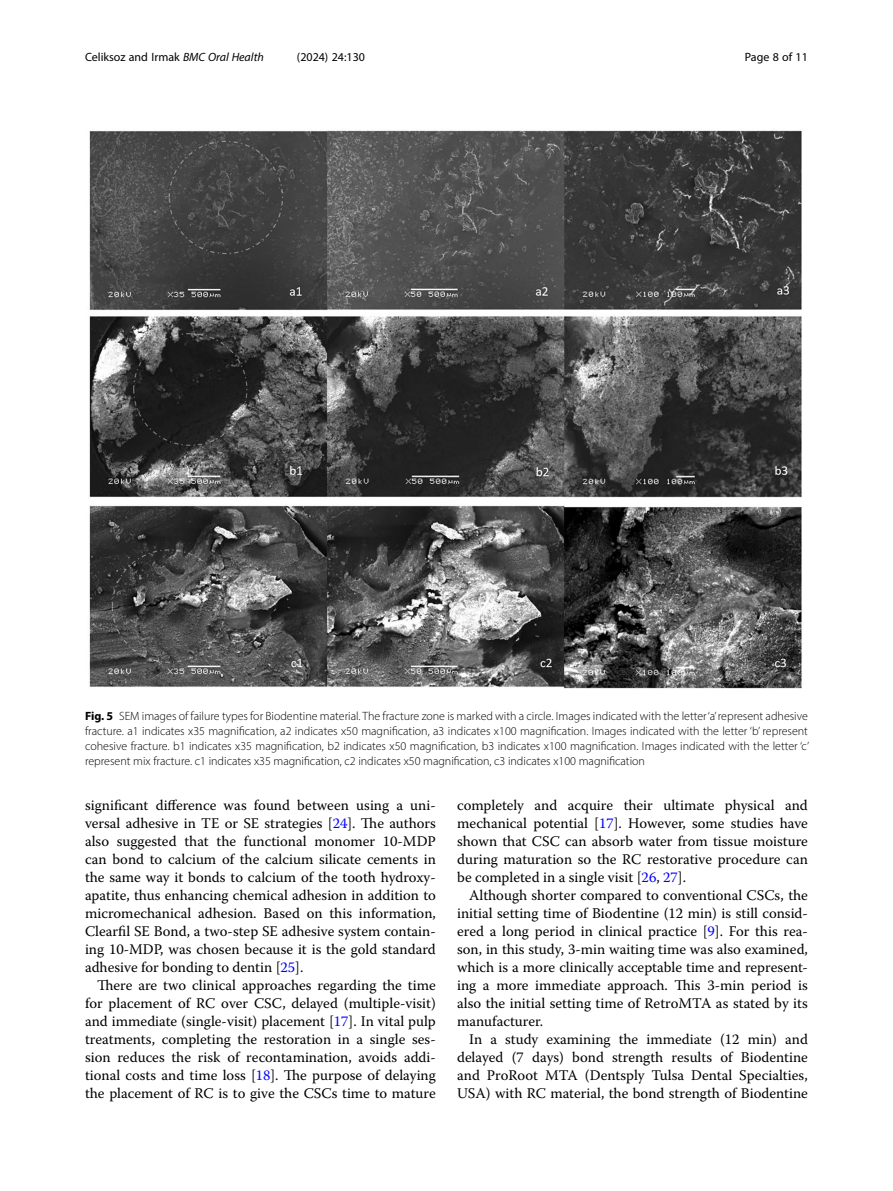
<style>
.page{position:relative;width:893px;height:1191px;background:#fff}
.page>*{position:absolute;margin:0;border:0;box-sizing:border-box;transform-origin:0 0}
.Body_Text_Indent{font:14.7px/18px "Warnock Pro";color:#000;text-align:justify}
.Figure_Caption{font:300 12px/15px "Myriad Pro";color:#000;text-align:justify}
.t1{font:12px "Myriad Pro";color:#000}
.s1{font-style:italic}
.s2{font-weight:700}
.s3{color:#00f}
</style>
<div class="page">
<img style="left:89px;top:130px;width:713px;height:559px">
<p class="t1" style="left:85px;top:50px;width:180px">Celiksoz and Irmak <span class="s1">BMC Oral Health</span></p>
<p class="t1" style="left:297px;top:50px;width:70px">(2024) 24:130</p>
<p class="t1" style="left:745px;top:50px;width:65px">Page 8 of 11</p>
<p class="Figure_Caption" style="left:85px;top:708px;width:726px"><span class="s2">Fig. 5</span> SEM images of failure types for Biodentine material. The fracture zone is marked with a circle. Images indicated with the letter ‘a’ represent adhesive fracture. a1 indicates x35 magnification, a2 indicates x50 magnification, a3 indicates x100 magnification. Images indicated with the letter ‘b’ represent cohesive fracture. b1 indicates x35 magnification, b2 indicates x50 magnification, b3 indicates x100 magnification. Images indicated with the letter ‘c’ represent mix fracture. c1 indicates x35 magnification, c2 indicates x50 magnification, c3 indicates x100 magnification</p>
<p class="Body_Text_Indent" style="left:85px;top:796px;width:352px">significant difference was found between using a uni&shy;versal adhesive in TE or SE strategies [<span class="s3">24</span>]. The authors also suggested that the functional monomer 10-MDP can bond to calcium of the calcium silicate cements in the same way it bonds to calcium of the tooth hydroxy&shy;apatite, thus enhancing chemical adhesion in addition to micromechanical adhesion. Based on this information, Clearfil SE Bond, a two-step SE adhesive system contain&shy;ing 10-MDP, was chosen because it is the gold standard adhesive for bonding to dentin [<span class="s3">25</span>].</p>
<p class="Body_Text_Indent" style="left:85px;top:976px;width:352px;text-indent:12px">There are two clinical approaches regarding the time for placement of RC over CSC, delayed (multiple-visit) and immediate (single-visit) placement [<span class="s3">17</span>]. In vital pulp treatments, completing the restoration in a single ses&shy;sion reduces the risk of recontamination, avoids addi&shy;tional costs and time loss [<span class="s3">18</span>]. The purpose of delaying the placement of RC is to give the CSCs time to mature</p>
<p class="Body_Text_Indent" style="left:457px;top:796px;width:352px">completely and acquire their ultimate physical and mechanical potential [<span class="s3">17</span>]. However, some studies have shown that CSC can absorb water from tissue moisture during maturation so the RC restorative procedure can be completed in a single visit [<span class="s3">26</span>, <span class="s3">27</span>].</p>
<p class="Body_Text_Indent" style="left:457px;top:886px;width:352px;text-indent:12px">Although shorter compared to conventional CSCs, the initial setting time of Biodentine (12 min) is still consid&shy;ered a long period in clinical practice [<span class="s3">9</span>]. For this rea&shy;son, in this study, 3-min waiting time was also examined, which is a more clinically acceptable time and represent&shy;ing a more immediate approach. This 3-min period is also the initial setting time of RetroMTA as stated by its manufacturer.</p>
<p class="Body_Text_Indent" style="left:457px;top:1030px;width:352px;text-indent:12px">In a study examining the immediate (12 min) and delayed (7 days) bond strength results of Biodentine and ProRoot MTA (Dentsply Tulsa Dental Specialties, USA) with RC material, the bond strength of Biodentine</p>
</div>
